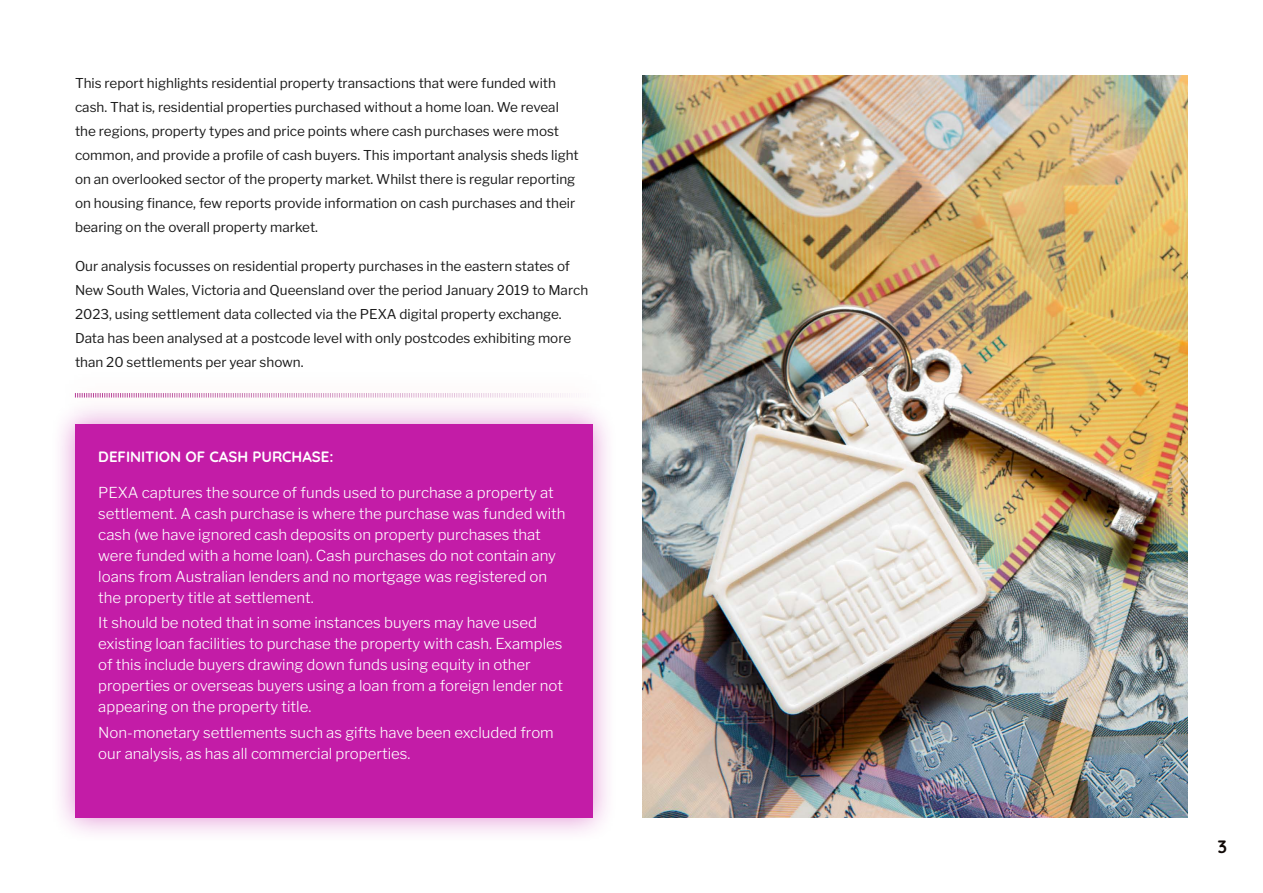
<style>
.page{position:relative;width:1263px;height:893px;background:#fff}
.page>*{position:absolute;margin:0;border:0;box-sizing:border-box;transform-origin:0 0}
.t1{font:700 18px "Quicksand";color:#100906}
.t2{font:300 15px/21px "Libre Franklin";color:#fff}
.t3{font:700 15px "Quicksand";color:#fff}
.t4{font:13.5px/24px "Libre Franklin";color:#1a1a1a}
</style>
<div class="page">
<div style="left:50px;top:399px;width:568px;height:444px;background:#c31ca7;opacity:.5"></div>
<div style="left:75px;top:425px;width:517px;height:393px;background:#c31ca7"></div>
<img style="left:643px;top:75px;width:545px;height:743px">
<div style="left:54px;top:368px;width:559px;height:54px;background:#e95965;opacity:.5"></div>
<svg style="left:75px;top:392px;width:518px;height:6px"></svg>
<p class="t4" style="left:75px;top:70px;width:505px">This report highlights residential property transactions that were funded with cash. That is, residential properties purchased without a home loan. We reveal the regions, property types and price points where cash purchases were most common, and provide a profile of cash buyers. This important analysis sheds light on an overlooked sector of the property market. Whilst there is regular reporting on housing finance, few reports provide information on cash purchases and their bearing on the overall property market.</p>
<p class="t4" style="left:75px;top:253px;width:515px">Our analysis focusses on residential property purchases in the eastern states of New South Wales, Victoria and Queensland over the period January 2019 to March 2023, using settlement data collected via the PEXA digital property exchange.<br>Data has been analysed at a postcode level with only postcodes exhibiting more than 20 settlements per year shown.</p>
<p class="t3" style="left:98px;top:445px;width:237px">DEFINITION OF CASH PURCHASE:</p>
<p class="t2" style="left:98px;top:480px;width:469px">PEXA captures the source of funds used to purchase a property at settlement. A cash purchase is where the purchase was funded with cash (we have ignored cash deposits on property purchases that were funded with a home loan). Cash purchases do not contain any loans from Australian lenders and no mortgage was registered on the property title at settlement.</p>
<p class="t2" style="left:98px;top:611px;width:466px">It should be noted that in some instances buyers may have used existing loan facilities to purchase the property with cash. Examples of this include buyers drawing down funds using equity in other properties or overseas buyers using a loan from a foreign lender not appearing on the property title.</p>
<p class="t2" style="left:98px;top:720px;width:457px">Non-monetary settlements such as gifts have been excluded from our analysis, as has all commercial properties.</p>
<h1 class="t1" style="left:1217px;top:833px;width:11px">3</h1>
</div>
